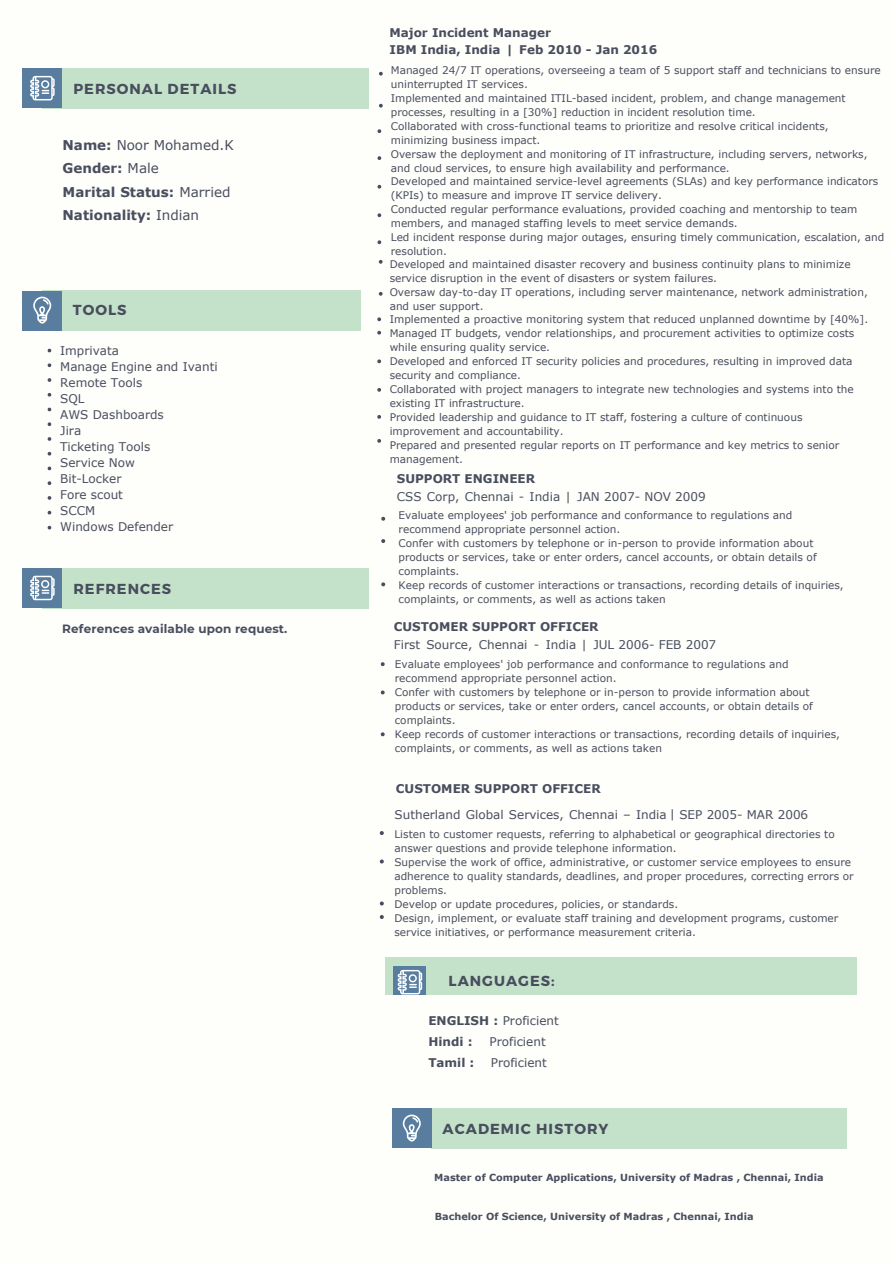
<style>
.page{position:relative;width:893px;height:1264px;background:#fff}
.page>*{position:absolute;margin:0;border:0;box-sizing:border-box;transform-origin:0 0}
.t1{font:700 14.55px "Montserrat";letter-spacing:.07em;color:#494e5f}
.t2{font:700 13.5px/23.5px "Verdana";color:#494e5f}
.t3{font:12px/16px "Verdana";color:#494e5f}
.t4{font:700 12px/20.7px "Verdana";color:#494e5f}
.t5{font:700 12px "Montserrat";letter-spacing:.01em;color:#494e5f}
.t6{font:10.5px/14px "Verdana";color:#494e5f}
.t7{font:700 9.75px "Verdana";color:#494e5f}
.s1{font-weight:400}
.s2{font-family:"Montserrat"}
</style>
<div class="page">
<div style="left:0;top:0;width:892px;height:1262px;background:#fefefa"></div>
<div style="left:431px;top:1107px;width:415px;height:41px;background:#c4e2ca"></div>
<div style="left:392px;top:1108px;width:40px;height:40px;background:#587d9f"></div>
<svg style="left:403px;top:1114px;width:18px;height:27px"></svg>
<div style="left:42px;top:568px;width:326px;height:40px;background:#c4e2ca"></div>
<div style="left:22px;top:568px;width:40px;height:40px;background:#587d9f"></div>
<svg style="left:30px;top:575px;width:25px;height:25px"></svg>
<div style="left:42px;top:68px;width:326px;height:41px;background:#c4e2ca"></div>
<div style="left:22px;top:68px;width:40px;height:40px;background:#587d9f"></div>
<svg style="left:30px;top:76px;width:25px;height:24px"></svg>
<div style="left:386px;top:957px;width:471px;height:38px;background:#c4e2ca"></div>
<div style="left:394px;top:966px;width:32px;height:28px;background:#587d9f"></div>
<svg style="left:397px;top:969px;width:25px;height:25px"></svg>
<svg style="left:380px;top:831px;width:4px;height:4px"></svg>
<svg style="left:380px;top:859px;width:4px;height:4px"></svg>
<svg style="left:380px;top:915px;width:4px;height:4px"></svg>
<div style="left:42px;top:290px;width:319px;height:41px;background:#c4e2ca"></div>
<div style="left:22px;top:291px;width:40px;height:39px;background:#587d9f"></div>
<svg style="left:33px;top:297px;width:18px;height:26px"></svg>
<svg style="left:48px;top:363px;width:3px;height:4px"></svg>
<svg style="left:48px;top:378px;width:3px;height:4px"></svg>
<svg style="left:48px;top:407px;width:3px;height:4px"></svg>
<svg style="left:48px;top:422px;width:3px;height:4px"></svg>
<svg style="left:48px;top:437px;width:3px;height:4px"></svg>
<svg style="left:48px;top:466px;width:3px;height:4px"></svg>
<svg style="left:48px;top:481px;width:3px;height:4px"></svg>
<svg style="left:48px;top:496px;width:3px;height:4px"></svg>
<svg style="left:380px;top:901px;width:4px;height:4px"></svg>
<svg style="left:381px;top:662px;width:3px;height:4px"></svg>
<svg style="left:381px;top:690px;width:3px;height:4px"></svg>
<svg style="left:381px;top:732px;width:3px;height:4px"></svg>
<svg style="left:381px;top:517px;width:4px;height:3px"></svg>
<svg style="left:381px;top:539px;width:4px;height:4px"></svg>
<svg style="left:381px;top:582px;width:4px;height:4px"></svg>
<svg style="left:379px;top:260px;width:3px;height:4px"></svg>
<svg style="left:377px;top:331px;width:4px;height:3px"></svg>
<svg style="left:379px;top:292px;width:3px;height:4px"></svg>
<svg style="left:377px;top:317px;width:4px;height:4px"></svg>
<svg style="left:377px;top:359px;width:4px;height:4px"></svg>
<svg style="left:377px;top:388px;width:4px;height:4px"></svg>
<svg style="left:377px;top:415px;width:4px;height:4px"></svg>
<svg style="left:377px;top:439px;width:4px;height:4px"></svg>
<svg style="left:379px;top:72px;width:4px;height:4px"></svg>
<svg style="left:377px;top:156px;width:4px;height:4px"></svg>
<svg style="left:379px;top:104px;width:4px;height:4px"></svg>
<svg style="left:377px;top:129px;width:4px;height:4px"></svg>
<svg style="left:377px;top:185px;width:4px;height:4px"></svg>
<svg style="left:377px;top:213px;width:4px;height:4px"></svg>
<svg style="left:377px;top:240px;width:4px;height:4px"></svg>
<p class="t1" style="left:73px;top:80px;width:165px">PERSONAL DETAILS</p>
<p class="t2" style="left:63px;top:133px;width:173px">Name: <span class="s1">Noor Mohamed.K<br></span>Gender: <span class="s1">Male<br></span>Marital Status: <span class="s1">Married<br></span>Nationality: <span class="s1">Indian</span></p>
<p class="t1" style="left:73px;top:300px;width:55px">TOOLS</p>
<p class="t3" style="left:60px;top:342px;width:159px">Imprivata<br>Manage Engine and Ivanti<br>Remote Tools<br>SQL<br>AWS Dashboards<br>Jira<br>Ticketing Tools<br>Service Now<br>Bit-Locker<br>Fore scout<br>SCCM<br>Windows Defender</p>
<p class="t1" style="left:73px;top:579px;width:99px">REFRENCES</p>
<p class="t5" style="left:62px;top:621px;width:226px">References available upon request.</p>
<p class="t4" style="left:389px;top:23px;width:269px;line-height:17.5px">Major Incident Manager<br>IBM India, India | Feb 2010 - Jan 2016</p>
<p class="t6" style="left:391px;top:63px;width:495px">Managed 24/7 IT operations, overseeing a team of 5 support staff and technicians to ensure uninterrupted IT services.<br>Implemented and maintained ITIL-based incident, problem, and change management processes, resulting in a [30%] reduction in incident resolution time.<br>Collaborated with cross-functional teams to prioritize and resolve critical incidents, minimizing business impact.<br>Oversaw the deployment and monitoring of IT infrastructure, including servers, networks, and cloud services, to ensure high availability and performance.<br>Developed and maintained service-level agreements (SLAs) and key performance indicators (KPIs) to measure and improve IT service delivery.<br>Conducted regular performance evaluations, provided coaching and mentorship to team members, and managed staffing levels to meet service demands.<br>Led incident response during major outages, ensuring timely communication, escalation, and resolution.</p>
<p class="t6" style="left:389px;top:257px;width:480px">Developed and maintained disaster recovery and business continuity plans to minimize service disruption in the event of disasters or system failures.<br>Oversaw day-to-day IT operations, including server maintenance, network administration, and user support.<br>Implemented a proactive monitoring system that reduced unplanned downtime by [40%].<br>Managed IT budgets, vendor relationships, and procurement activities to optimize costs while ensuring quality service.<br>Developed and enforced IT security policies and procedures, resulting in improved data security and compliance.<br>Collaborated with project managers to integrate new technologies and systems into the existing IT infrastructure.<br>Provided leadership and guidance to IT staff, fostering a culture of continuous improvement and accountability.<br>Prepared and presented regular reports on IT performance and key metrics to senior management.</p>
<p class="t4" style="left:397px;top:468px;width:140px">SUPPORT ENGINEER</p>
<p class="t3" style="left:397px;top:489px;width:310px">CSS Corp, Chennai - India | JAN 2007- NOV 2009</p>
<p class="t6" style="left:398px;top:508px;width:446px">Evaluate employees' job performance and conformance to regulations and recommend appropriate personnel action.<br>Confer with customers by telephone or in-person to provide information about products or services, take or enter orders, cancel accounts, or obtain details of complaints.<br>Keep records of customer interactions or transactions, recording details of inquiries, complaints, or comments, as well as actions taken</p>
<p class="t4" style="left:394px;top:616px;width:206px">CUSTOMER SUPPORT OFFICER</p>
<p class="t3" style="left:394px;top:636px;width:324px">First Source, Chennai - India | JUL 2006- FEB 2007</p>
<p class="t6" style="left:395px;top:657px;width:446px">Evaluate employees' job performance and conformance to regulations and recommend appropriate personnel action.<br>Confer with customers by telephone or in-person to provide information about products or services, take or enter orders, cancel accounts, or obtain details of complaints.<br>Keep records of customer interactions or transactions, recording details of inquiries, complaints, or comments, as well as actions taken</p>
<p class="t4" style="left:396px;top:777px;width:206px">CUSTOMER SUPPORT OFFICER</p>
<p class="t6" style="left:394px;top:827px;width:460px">Listen to customer requests, referring to alphabetical or geographical directories to answer questions and provide telephone information.<br>Supervise the work of office, administrative, or customer service employees to ensure adherence to quality standards, deadlines, and proper procedures, correcting errors or problems.<br>Develop or update procedures, policies, or standards.<br>Design, implement, or evaluate staff training and development programs, customer service initiatives, or performance measurement criteria.</p>
<p class="t3" style="left:394px;top:806px;width:415px">Sutherland Global Services, Chennai – India <span class="s2">|</span> SEP 2005- MAR 2006</p>
<p class="t1" style="left:448px;top:971px;width:107px">LANGUAGES:</p>
<p class="t4" style="left:428px;top:1010px;width:132px">ENGLISH : <span class="s1">Proficient<br></span>Hindi :</p>
<p class="t3" style="left:489px;top:1033px;width:58px">Proficient</p>
<p class="t4" style="left:428px;top:1051px;width:47px">Tamil :</p>
<p class="t3" style="left:490px;top:1054px;width:58px">Proficient</p>
<p class="t1" style="left:442px;top:1118px;width:167px">ACADEMIC HISTORY</p>
<p class="t7" style="left:434px;top:1170px;width:391px">Master of Computer Applications, University of Madras , Chennai, India</p>
<p class="t7" style="left:434px;top:1209px;width:320px">Bachelor Of Science, University of Madras , Chennai, India</p>
</div>
